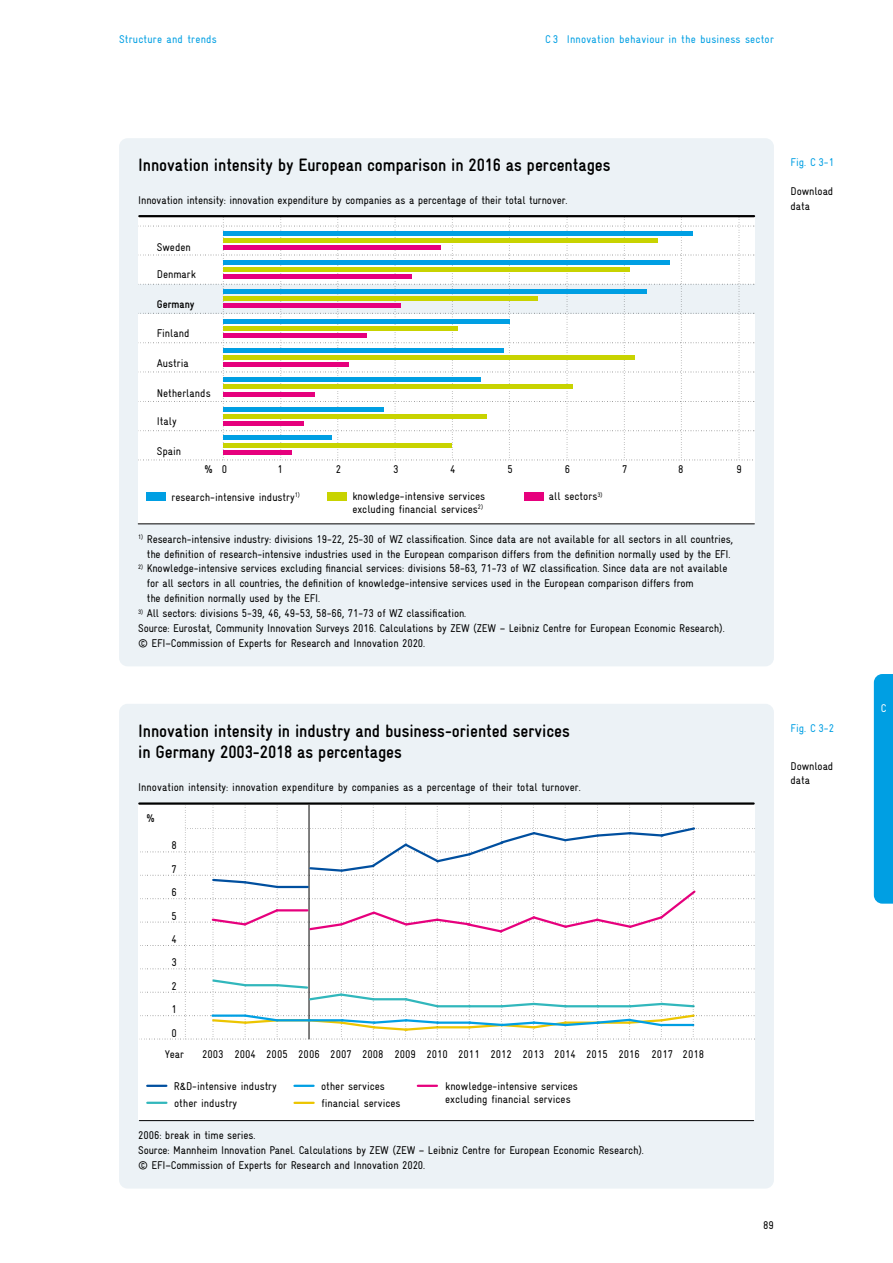
<style>
.page{position:relative;width:893px;height:1263px;background:#fff}
.page>*{position:absolute;margin:0;border:0;box-sizing:border-box;transform-origin:0 0}
.t1{font:700 condensed 18px/21.3px "Gravur";letter-spacing:-.005em;color:#000}
.t2{font:condensed 11.25px/14.9px "Gravur";letter-spacing:-.01em;color:#000}
.t3{font:condensed 11.25px "Gravur";letter-spacing:.02em;color:#009fe3}
.t4{font:700 condensed 11.25px "Gravur";color:#000}
.t5{font:condensed 11.25px "Gravur";color:#fff}
</style>
<div class="page">
<div style="left:874px;top:674px;width:19px;height:230px;background:#009fe3"></div>
<div style="left:119px;top:704px;width:655px;height:484px;background:#ecf2f6;border-radius:9px"></div>
<div style="left:139px;top:805px;width:616px;height:315px;background:#fff"></div>
<svg style="left:147px;top:1102px;width:19px;height:2px"></svg>
<svg style="left:418px;top:1085px;width:19px;height:2px"></svg>
<svg style="left:147px;top:1085px;width:19px;height:2px"></svg>
<svg style="left:295px;top:1102px;width:19px;height:2px"></svg>
<hr style="left:294px;top:1085px;width:20px;height:2px;background:#009fe3">
<svg style="left:139px;top:805px;width:616px;height:235px"></svg>
<div style="left:119px;top:138px;width:655px;height:528px;background:#ecf2f6;border-radius:9px"></div>
<div style="left:138px;top:216px;width:617px;height:307px;background:#fff"></div>
<svg style="left:138px;top:216px;width:618px;height:245px"></svg>
<hr style="left:223px;top:246px;width:218px;height:4px;background:#e6007d">
<hr style="left:223px;top:275px;width:189px;height:4px;background:#e6007d">
<hr style="left:223px;top:304px;width:178px;height:4px;background:#e6007d">
<div style="left:223px;top:333px;width:143px;height:5px;background:#e6007d"></div>
<div style="left:223px;top:362px;width:126px;height:5px;background:#e6007d"></div>
<hr style="left:223px;top:392px;width:92px;height:4px;background:#e6007d">
<div style="left:223px;top:421px;width:81px;height:5px;background:#e6007d"></div>
<div style="left:223px;top:450px;width:69px;height:5px;background:#e6007d"></div>
<div style="left:223px;top:238px;width:435px;height:5px;background:#c8d300"></div>
<div style="left:223px;top:267px;width:407px;height:5px;background:#c8d300"></div>
<div style="left:223px;top:296px;width:315px;height:5px;background:#c8d300"></div>
<div style="left:223px;top:326px;width:235px;height:5px;background:#c8d300"></div>
<div style="left:223px;top:355px;width:412px;height:5px;background:#c8d300"></div>
<div style="left:223px;top:384px;width:349px;height:5px;background:#c8d300"></div>
<div style="left:223px;top:414px;width:264px;height:5px;background:#c8d300"></div>
<div style="left:223px;top:443px;width:229px;height:5px;background:#c8d300"></div>
<div style="left:223px;top:231px;width:470px;height:5px;background:#009fe3"></div>
<div style="left:223px;top:260px;width:447px;height:5px;background:#009fe3"></div>
<div style="left:223px;top:289px;width:424px;height:5px;background:#009fe3"></div>
<hr style="left:223px;top:319px;width:287px;height:4px;background:#009fe3">
<div style="left:223px;top:348px;width:281px;height:5px;background:#009fe3"></div>
<div style="left:223px;top:377px;width:258px;height:5px;background:#009fe3"></div>
<hr style="left:223px;top:407px;width:161px;height:4px;background:#009fe3">
<div style="left:223px;top:435px;width:109px;height:5px;background:#009fe3"></div>
<div style="left:147px;top:492px;width:19px;height:8px;background:#009fe3"></div>
<div style="left:327px;top:492px;width:19px;height:8px;background:#c8d300"></div>
<div style="left:524px;top:492px;width:19px;height:8px;background:#e6007d"></div>
<hr style="left:138px;top:523px;width:616px;height:1px;background:#000">
<hr style="left:139px;top:802px;width:615px;height:3px;background:#000">
<hr style="left:139px;top:1120px;width:615px;height:1px;background:#000">
<hr style="left:139px;top:215px;width:615px;height:2px;background:#000">
<p class="t3" style="left:119px;top:33px;width:99px">Structure and trends</p>
<p class="t3" style="left:545px;top:33px;width:230px">C 3 Innovation behaviour in the business sector</p>
<h1 class="t1" style="left:138px;top:155px;width:474px">Innovation intensity by European comparison in 2016 as percentages</h1>
<p class="t2" style="left:138px;top:193px;width:431px">Innovation intensity: innovation expenditure by companies as a percentage of their total turnover.</p>
<p class="t2" style="left:157px;top:239px;width:36px">Sweden</p>
<p class="t2" style="left:157px;top:267px;width:41px">Denmark</p>
<p class="t4" style="left:157px;top:298px;width:39px">Germany</p>
<p class="t2" style="left:157px;top:325px;width:34px">Finland</p>
<p class="t2" style="left:157px;top:356px;width:34px">Austria</p>
<p class="t2" style="left:157px;top:386px;width:55px">Netherlands</p>
<p class="t2" style="left:157px;top:413px;width:22px">Italy</p>
<p class="t2" style="left:157px;top:444px;width:26px">Spain</p>
<p class="t2" style="left:222px;top:462px;width:7px">0</p>
<p class="t2" style="left:278px;top:462px;width:7px">1</p>
<p class="t2" style="left:336px;top:462px;width:7px">2</p>
<p class="t2" style="left:393px;top:462px;width:7px">3</p>
<p class="t2" style="left:450px;top:462px;width:7px">4</p>
<p class="t2" style="left:507px;top:462px;width:7px">5</p>
<p class="t2" style="left:565px;top:462px;width:7px">6</p>
<p class="t2" style="left:622px;top:462px;width:7px">7</p>
<p class="t2" style="left:678px;top:462px;width:7px">8</p>
<p class="t2" style="left:737px;top:462px;width:7px">9</p>
<p class="t2" style="left:171px;top:489px;width:130px">research-intensive industry<sup>1)</sup></p>
<p class="t2" style="left:352px;top:490px;width:134px;line-height:12.8px">knowledge-intensive services excluding financial services<sup>2)</sup></p>
<p class="t2" style="left:549px;top:489px;width:55px">all sectors<sup>3)</sup></p>
<p class="t2" style="left:205px;top:462px;width:10px">%</p>
<p class="t2" style="left:138px;top:531px;width:596px;text-align:center"><sup>1)</sup> Research-intensive industry: divisions 19-22, 25-30 of WZ classification. Since data are not available for all sectors in all countries, the definition of research-intensive industries used in the European comparison differs from the definition normally used by the EFI.</p>
<p class="t2" style="left:147px;top:561px;width:582px;text-indent:-9px"><sup>2)</sup> Knowledge-intensive services excluding financial services: divisions 58-63, 71-73 of WZ classification. Since data are not available for all sectors in all countries, the definition of knowledge-intensive services used in the European comparison differs from<br>the definition normally used by the EFI.</p>
<p class="t2" style="left:138px;top:606px;width:588px"><sup>3)</sup> All sectors: divisions 5-39, 46, 49-53, 58-66, 71-73 of WZ classification.<br>Source: Eurostat, Community Innovation Surveys 2016. Calculations by ZEW (ZEW – Leibniz Centre for European Economic Research). © EFI–Commission of Experts for Research and Innovation 2020.</p>
<p class="t3" style="left:791px;top:156px;width:45px">Fig. C 3-1</p>
<p class="t2" style="left:791px;top:184px;width:44px">Download data</p>
<h1 class="t1" style="left:138px;top:720px;width:433px">Innovation intensity in industry and business-oriented services in Germany 2003-2018 as percentages</h1>
<p class="t2" style="left:138px;top:780px;width:444px">Innovation intensity: innovation expenditure by companies as a percentage of their total turnover.</p>
<p class="t2" style="left:146px;top:811px;width:10px">%</p>
<p class="t2" style="left:171px;top:838px;width:7px">8</p>
<p class="t2" style="left:171px;top:861px;width:7px">7</p>
<p class="t2" style="left:171px;top:885px;width:7px">6</p>
<p class="t2" style="left:171px;top:908px;width:7px">5</p>
<p class="t2" style="left:171px;top:927px;width:7px;line-height:23.4px">4<br>3</p>
<p class="t2" style="left:171px;top:978px;width:7px">2</p>
<p class="t2" style="left:171px;top:1025px;width:7px">0</p>
<p class="t2" style="left:171px;top:1002px;width:7px">1</p>
<p class="t2" style="left:165px;top:1047px;width:21px">Year</p>
<p class="t2" style="left:202px;top:1047px;width:504px">2003 2004 2005 2006 2007 2008 2009 2010 2011 2012 2013 2014 2015 2016 2017 2018</p>
<p class="t2" style="left:321px;top:1079px;width:65px">other services</p>
<p class="t2" style="left:174px;top:1079px;width:105px">R&amp;D-intensive industry</p>
<p class="t2" style="left:445px;top:1080px;width:134px;line-height:12.8px">knowledge-intensive services excluding financial services</p>
<p class="t2" style="left:321px;top:1096px;width:81px">financial services</p>
<p class="t2" style="left:174px;top:1096px;width:65px">other industry</p>
<p class="t2" style="left:138px;top:1128px;width:507px">2006: break in time series.<br>Source: Mannheim Innovation Panel. Calculations by ZEW (ZEW – Leibniz Centre for European Economic Research). © EFI–Commission of Experts for Research and Innovation 2020.</p>
<p class="t3" style="left:791px;top:722px;width:45px">Fig. C 3-2</p>
<p class="t2" style="left:791px;top:758px;width:44px">Download data</p>
<p class="t2" style="left:763px;top:1218px;width:12px">89</p>
<p class="t5" style="left:881px;top:702px;width:7px">C</p>
</div>
